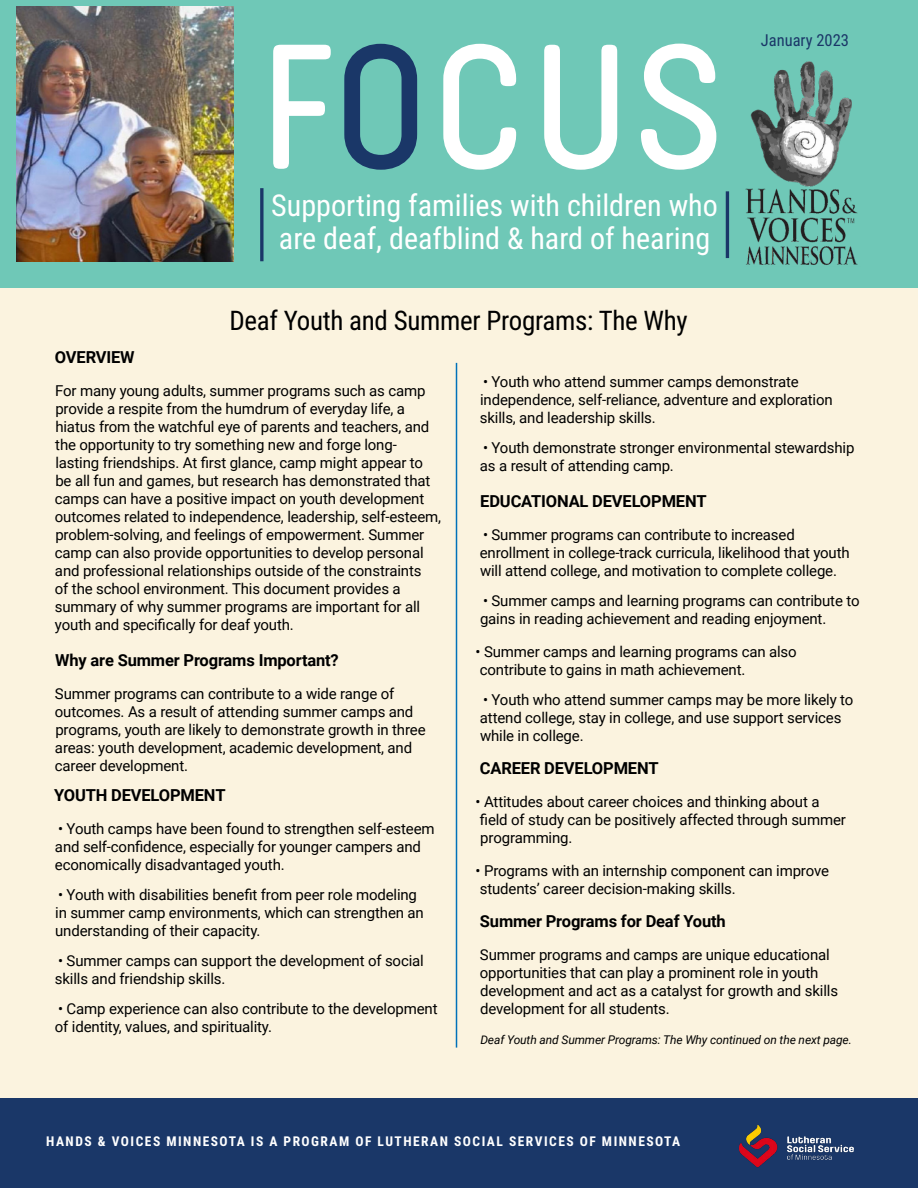
<style>
.page{position:relative;width:918px;height:1188px;background:#fff}
.page>*{position:absolute;margin:0;border:0;box-sizing:border-box;transform-origin:0 0}
.t1{font:500 185.7px "Pilcrow Soft";letter-spacing:-.005em;color:#fff}
.t2{font:30.15px/33.5px "Roboto Condensed";color:#fff}
.t3{font:27px "Roboto Condensed";letter-spacing:-.01em;color:#000}
.t4{font:700 16.5px "Roboto";letter-spacing:-.01em;color:#000}
.t5{font:16.5px "Roboto Condensed";color:#1a3768}
.t6{font:15px/18px "Roboto";letter-spacing:-.01em;color:#000}
.t7{font:700 13.5px "Roboto Condensed";letter-spacing:.11em;color:#fff}
.t8{font:italic 12px "Roboto";letter-spacing:-.01em;color:#000}
.s1{color:#1a3768}
</style>
<div class="page">
<div style="left:0;top:287px;width:918px;height:847px;background:#fbf3df"></div>
<div style="left:0;top:0;width:918px;height:287px;background:#6fc8b7"></div>
<svg style="left:260px;top:188px;width:4px;height:73px"></svg>
<hr style="left:726px;top:191px;width:3px;height:67px;background:#1a3768">
<img style="left:745px;top:61px;width:113px;height:204px">
<div style="left:0;top:1098px;width:918px;height:90px;background:#1a3768"></div>
<img style="left:17px;top:6px;width:216px;height:255px">
<hr style="left:456px;top:363px;width:1px;height:685px;background:#0071b9">
<img style="left:739px;top:1124px;width:115px;height:44px">
<h1 class="t1" style="left:256px;top:15px;width:470px">F<span class="s1">O</span>CUS</h1>
<h2 class="t2" style="left:271px;top:187px;width:448px">Supporting families with children who are deaf, deafblind &amp; hard of hearing</h2>
<h3 class="t3" style="left:229px;top:302px;width:460px">Deaf Youth and Summer Programs: The Why</h3>
<p class="t5" style="left:761px;top:29px;width:90px">January 2023</p>
<p class="t4" style="left:55px;top:345px;width:81px">OVERVIEW</p>
<p class="t6" style="left:55px;top:381px;width:388px">For many young adults, summer programs such as camp provide a respite from the humdrum of everyday life, a hiatus from the watchful eye of parents and teachers, and the opportunity to try something new and forge long&shy;lasting friendships. At first glance, camp might appear to be all fun and games, but research has demonstrated that camps can have a positive impact on youth development outcomes related to independence, leadership, self-esteem, problem-solving, and feelings of empowerment. Summer camp can also provide opportunities to develop personal and professional relationships outside of the constraints<br>of the school environment. This document provides a summary of why summer programs are important for all youth and specifically for deaf youth.</p>
<p class="t4" style="left:55px;top:648px;width:285px">Why are Summer Programs Important?</p>
<p class="t6" style="left:55px;top:684px;width:372px">Summer programs can contribute to a wide range of outcomes. As a result of attending summer camps and programs, youth are likely to demonstrate growth in three areas: youth development, academic development, and career development.</p>
<p class="t4" style="left:54px;top:783px;width:173px">YOUTH DEVELOPMENT</p>
<p class="t6" style="left:55px;top:819px;width:381px">• Youth camps have been found to strengthen self-esteem and self-confidence, especially for younger campers and economically disadvantaged youth.</p>
<p class="t6" style="left:55px;top:885px;width:370px">• Youth with disabilities benefit from peer role modeling in summer camp environments, which can strengthen an understanding of their capacity.</p>
<p class="t6" style="left:55px;top:951px;width:370px">• Summer camps can support the development of social skills and friendship skills.</p>
<p class="t6" style="left:55px;top:999px;width:384px">• Camp experience can also contribute to the development of identity, values, and spirituality.</p>
<p class="t6" style="left:480px;top:372px;width:354px">• Youth who attend summer camps demonstrate independence, self-reliance, adventure and exploration skills, and leadership skills.</p>
<p class="t6" style="left:480px;top:438px;width:376px">• Youth demonstrate stronger environmental stewardship as a result of attending camp.</p>
<p class="t4" style="left:480px;top:489px;width:228px">EDUCATIONAL DEVELOPMENT</p>
<p class="t6" style="left:480px;top:525px;width:371px">• Summer programs can contribute to increased enrollment in college-track curricula, likelihood that youth will attend college, and motivation to complete college.</p>
<p class="t6" style="left:480px;top:591px;width:381px">• Summer camps and learning programs can contribute to gains in reading achievement and reading enjoyment.</p>
<p class="t6" style="left:476px;top:642px;width:323px">• Summer camps and learning programs can also contribute to gains in math achievement.</p>
<p class="t6" style="left:480px;top:690px;width:375px">• Youth who attend summer camps may be more likely to attend college, stay in college, and use support services while in college.</p>
<p class="t4" style="left:480px;top:756px;width:180px">CAREER DEVELOPMENT</p>
<p class="t6" style="left:476px;top:792px;width:372px">• Attitudes about career choices and thinking about a field of study can be positively affected through summer programming.</p>
<p class="t6" style="left:476px;top:861px;width:355px">• Programs with an internship component can improve students’ career decision-making skills.</p>
<p class="t4" style="left:480px;top:909px;width:247px">Summer Programs for Deaf Youth</p>
<p class="t6" style="left:480px;top:945px;width:360px">Summer programs and camps are unique educational opportunities that can play a prominent role in youth development and act as a catalyst for growth and skills development for all students.</p>
<p class="t8" style="left:480px;top:1031px;width:373px">Deaf Youth and Summer Programs: The Why continued on the next page.</p>
<p class="t7" style="left:46px;top:1132px;width:636px">HANDS &amp; VOICES MINNESOTA IS A PROGRAM OF LUTHERAN SOCIAL SERVICES OF MINNESOTA</p>
</div>
